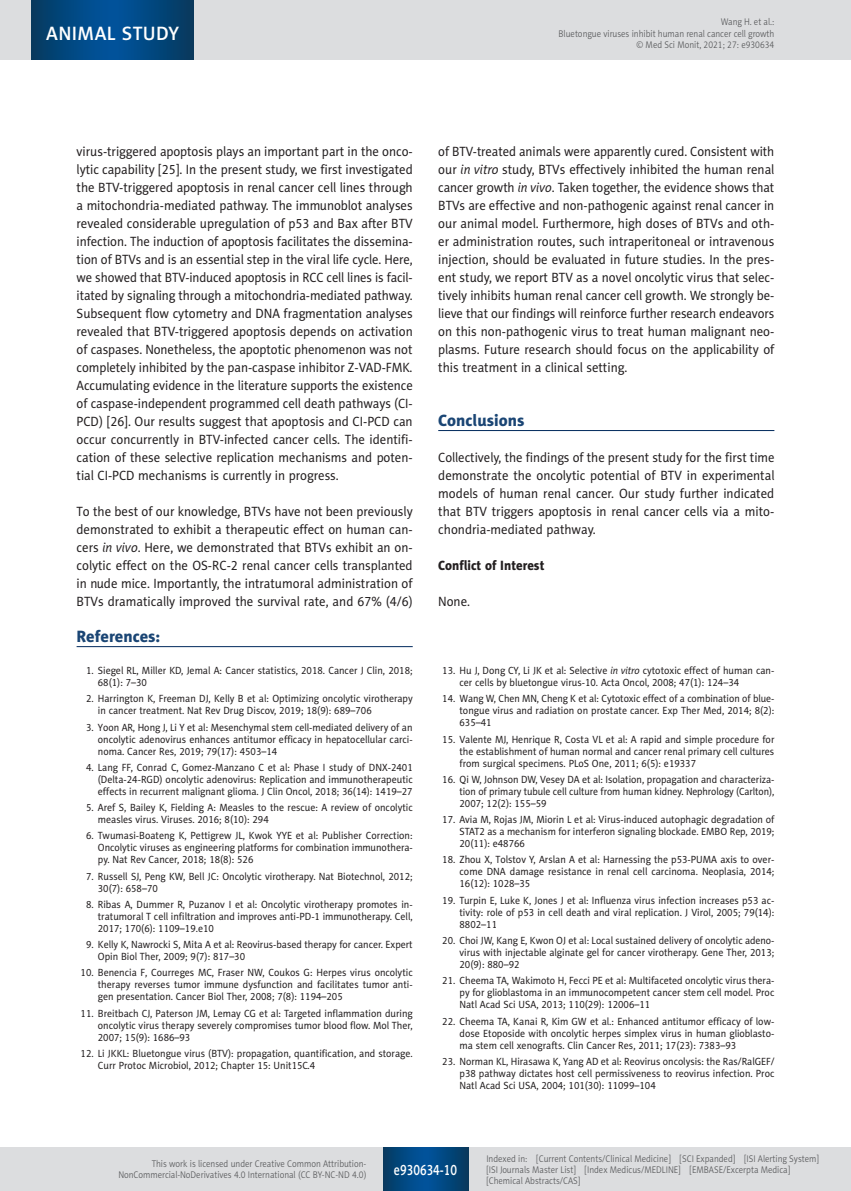
<style>
.page{position:relative;width:851px;height:1191px;background:#fff}
.page>*{position:absolute;margin:0;border:0;box-sizing:border-box;transform-origin:0 0}
.t1{font:19.5px "Naomi Sans EFN Medium";letter-spacing:.015em;color:#fff}
.MSM_Headline_1{font:16.5px "Naomi Sans EFN Heavy";color:#1a4574}
.MSM_Referencje_Tytul{font:16.5px "Naomi Sans EFN Heavy";color:#1a4574}
.t2{font:15px "Naomi Sans EFN Medium";color:#fff;scale:.8 1}
.MSM_Body{font:13.5px/18px "Naomi Sans EFN";color:#231f20;text-align:justify;scale:.95 1}
.MSM_Body-2{font:13.5px/18px "Naomi Sans EFN";color:#231f20;text-align:justify;scale:.94 1}
.MSM_Headline_2{font:13.5px "Naomi Sans EFN Heavy";color:#231f20;scale:.95 1}
.MSM_Referencje_punkt{font:10.5px/12px "Naomi Sans EFN";color:#231f20;text-align:justify;scale:.95 1}
.MSM_Referencje_punkt-2{font:10.5px/12px "Naomi Sans EFN";color:#231f20;text-align:justify;scale:.94 1}
.t3{font:9.75px/11.2px "Naomi Sans EFN Light";color:#57585a;text-align:right;scale:.9 1}
.s1{font-style:italic}
</style>
<div class="page">
<hr style="left:438px;top:430px;width:336px;height:1px;background:#00295c">
<hr style="left:77px;top:646px;width:335px;height:1px;background:#00295c">
<div style="left:0;top:1148px;width:850px;height:43px;background:#dcdddf"></div>
<svg style="left:383px;top:1147px;width:85px;height:43px;background:#02477e"></svg>
<div style="left:0;top:0;width:850px;height:60px;background:#dcdddf"></div>
<hr style="left:850px;top:0;width:1px;height:60px;background:#dcdddf">
<svg style="left:32px;top:0;width:161px;height:60px;background:#02477f"></svg>
<h1 class="t1" style="left:46px;top:22px;width:134px">ANIMAL STUDY</h1>
<p class="t3" style="left:558px;top:16px;width:241px">Wang H. et al.:<br>Bluetongue viruses inhibit human renal cancer cell growth © Med Sci Monit, 2021; 27: e930634</p>
<p class="MSM_Body" style="left:77px;top:142px;width:355px">virus-triggered apoptosis plays an important part in the onco&shy;lytic capability [25]. In the present study, we first investigated the BTV-triggered apoptosis in renal cancer cell lines through a mitochondria-mediated pathway. The immunoblot analyses revealed considerable upregulation of p53 and Bax after BTV infection. The induction of apoptosis facilitates the dissemina&shy;tion of BTVs and is an essential step in the viral life cycle. Here, we showed that BTV-induced apoptosis in RCC cell lines is facil&shy;itated by signaling through a mitochondria-mediated pathway.<br>Subsequent flow cytometry and DNA fragmentation analyses revealed that BTV-triggered apoptosis depends on activation of caspases. Nonetheless, the apoptotic phenomenon was not completely inhibited by the pan-caspase inhibitor Z-VAD-FMK.<br>Accumulating evidence in the literature supports the existence of caspase-independent programmed cell death pathways (CI-PCD) [26]. Our results suggest that apoptosis and CI-PCD can occur concurrently in BTV-infected cancer cells. The identifi&shy;cation of these selective replication mechanisms and poten&shy;tial CI-PCD mechanisms is currently in progress.</p>
<p class="MSM_Body" style="left:77px;top:502px;width:355px">To the best of our knowledge, BTVs have not been previously demonstrated to exhibit a therapeutic effect on human can&shy;cers <span class="s1">in vivo</span>. Here, we demonstrated that BTVs exhibit an on&shy;colytic effect on the OS-RC-2 renal cancer cells transplanted in nude mice. Importantly, the intratumoral administration of BTVs dramatically improved the survival rate, and 67% (4/6)</p>
<p class="MSM_Referencje_Tytul" style="left:77px;top:626px;width:85px">References:</p>
<p class="MSM_Referencje_punkt" style="left:98px;top:664px;width:333px;text-indent:-12px">1. Siegel RL, Miller KD, Jemal A: Cancer statistics, 2018. Cancer J Clin, 2018;<br>68(1): 7–30</p>
<p class="MSM_Referencje_punkt" style="left:98px;top:693px;width:333px;text-indent:-12px">2. Harrington K, Freeman DJ, Kelly B et al: Optimizing oncolytic virotherapy in cancer treatment. Nat Rev Drug Discov, 2019; 18(9): 689–706</p>
<p class="MSM_Referencje_punkt" style="left:98px;top:721px;width:333px;text-indent:-12px">3. Yoon AR, Hong J, Li Y et al: Mesenchymal stem cell-mediated delivery of an oncolytic adenovirus enhances antitumor efficacy in hepatocellular carci&shy;noma. Cancer Res, 2019; 79(17): 4503–14</p>
<p class="MSM_Referencje_punkt" style="left:98px;top:761px;width:333px;text-indent:-12px">4. Lang FF, Conrad C, Gomez-Manzano C et al: Phase I study of DNX-2401 (Delta-24-RGD) oncolytic adenovirus: Replication and immunotherapeutic effects in recurrent malignant glioma. J Clin Oncol, 2018; 36(14): 1419–27</p>
<p class="MSM_Referencje_punkt" style="left:98px;top:801px;width:333px;text-indent:-12px">5. Aref S, Bailey K, Fielding A: Measles to the rescue: A review of oncolytic measles virus. Viruses. 2016; 8(10): 294</p>
<p class="MSM_Referencje_punkt" style="left:98px;top:830px;width:333px;text-indent:-12px">6. Twumasi-Boateng K, Pettigrew JL, Kwok YYE et al: Publisher Correction:<br>Oncolytic viruses as engineering platforms for combination immunothera&shy;py. Nat Rev Cancer, 2018; 18(8): 526</p>
<p class="MSM_Referencje_punkt" style="left:98px;top:870px;width:333px;text-indent:-12px">7. Russell SJ, Peng KW, Bell JC: Oncolytic virotherapy. Nat Biotechnol, 2012;<br>30(7): 658–70</p>
<p class="MSM_Referencje_punkt" style="left:98px;top:898px;width:333px;text-indent:-12px">8. Ribas A, Dummer R, Puzanov I et al: Oncolytic virotherapy promotes in&shy;tratumoral T cell infiltration and improves anti-PD-1 immunotherapy. Cell, 2017; 170(6): 1109–19.e10</p>
<p class="MSM_Referencje_punkt" style="left:98px;top:938px;width:333px;text-indent:-12px">9. Kelly K, Nawrocki S, Mita A et al: Reovirus-based therapy for cancer. Expert<br>Opin Biol Ther, 2009; 9(7): 817–30</p>
<p class="MSM_Referencje_punkt" style="left:98px;top:967px;width:333px;text-indent:-17px">10. Benencia F, Courreges MC, Fraser NW, Coukos G: Herpes virus oncolytic therapy reverses tumor immune dysfunction and facilitates tumor anti&shy;gen presentation. Cancer Biol Ther, 2008; 7(8): 1194–205</p>
<p class="MSM_Referencje_punkt" style="left:98px;top:1007px;width:333px;text-indent:-17px">11. Breitbach CJ, Paterson JM, Lemay CG et al: Targeted inflammation during oncolytic virus therapy severely compromises tumor blood flow. Mol Ther, 2007; 15(9): 1686–93</p>
<p class="MSM_Referencje_punkt" style="left:98px;top:1047px;width:333px;text-indent:-17px">12. Li JKKL: Bluetongue virus (BTV): propagation, quantification, and storage.<br>Curr Protoc Microbiol, 2012; Chapter 15: Unit15C.4</p>
<p class="MSM_Body-2" style="left:438px;top:142px;width:359px">of BTV-treated animals were apparently cured. Consistent with our <span class="s1">in vitro</span> study, BTVs effectively inhibited the human renal cancer growth <span class="s1">in vivo</span>. Taken together, the evidence shows that BTVs are effective and non-pathogenic against renal cancer in our animal model. Furthermore, high doses of BTVs and oth&shy;er administration routes, such intraperitoneal or intravenous injection, should be evaluated in future studies. In the pres&shy;ent study, we report BTV as a novel oncolytic virus that selec&shy;tively inhibits human renal cancer cell growth. We strongly be&shy;lieve that our findings will reinforce further research endeavors on this non-pathogenic virus to treat human malignant neo&shy;plasms. Future research should focus on the applicability of this treatment in a clinical setting.</p>
<p class="MSM_Headline_1" style="left:438px;top:410px;width:88px">Conclusions</p>
<p class="MSM_Body-2" style="left:438px;top:448px;width:359px">Collectively, the findings of the present study for the first time demonstrate the oncolytic potential of BTV in experimental models of human renal cancer. Our study further indicated that BTV triggers apoptosis in renal cancer cells via a mito&shy;chondria-mediated pathway.</p>
<p class="MSM_Headline_2" style="left:438px;top:557px;width:113px">Conflict of Interest</p>
<p class="MSM_Body" style="left:438px;top:592px;width:35px">None.</p>
<p class="MSM_Referencje_punkt" style="left:459px;top:664px;width:333px;text-indent:-17px">13. Hu J, Dong CY, Li JK et al: Selective <span class="s1">in vitro</span> cytotoxic effect of human can&shy;cer cells by bluetongue virus-10. Acta Oncol, 2008; 47(1): 124–34</p>
<p class="MSM_Referencje_punkt-2" style="left:459px;top:693px;width:336px;text-indent:-17px">14. Wang W, Chen MN, Cheng K et al: Cytotoxic effect of a combination of blue&shy;tongue virus and radiation on prostate cancer. Exp Ther Med, 2014; 8(2):<br>635–41</p>
<p class="MSM_Referencje_punkt" style="left:459px;top:733px;width:333px;text-indent:-17px">15. Valente MJ, Henrique R, Costa VL et al: A rapid and simple procedure for the establishment of human normal and cancer renal primary cell cultures from surgical specimens. PLoS One, 2011; 6(5): e19337</p>
<p class="MSM_Referencje_punkt" style="left:459px;top:773px;width:333px;text-indent:-17px">16. Qi W, Johnson DW, Vesey DA et al: Isolation, propagation and characteriza&shy;tion of primary tubule cell culture from human kidney. Nephrology (Carlton), 2007; 12(2): 155–59</p>
<p class="MSM_Referencje_punkt" style="left:459px;top:813px;width:333px;text-indent:-17px">17. Avia M, Rojas JM, Miorin L et al: Virus-induced autophagic degradation of STAT2 as a mechanism for interferon signaling blockade. EMBO Rep, 2019; 20(11): e48766</p>
<p class="MSM_Referencje_punkt" style="left:459px;top:854px;width:333px;text-indent:-17px">18. Zhou X, Tolstov Y, Arslan A et al: Harnessing the p53-PUMA axis to over&shy;come DNA damage resistance in renal cell carcinoma. Neoplasia, 2014; 16(12): 1028–35</p>
<p class="MSM_Referencje_punkt" style="left:459px;top:894px;width:333px;text-indent:-17px">19. Turpin E, Luke K, Jones J et al: Influenza virus infection increases p53 ac&shy;tivity: role of p53 in cell death and viral replication. J Virol, 2005; 79(14):<br>8802–11</p>
<p class="MSM_Referencje_punkt-2" style="left:459px;top:934px;width:336px;text-indent:-17px">20. Choi JW, Kang E, Kwon OJ et al: Local sustained delivery of oncolytic adeno&shy;virus with injectable alginate gel for cancer virotherapy. Gene Ther, 2013; 20(9): 880–92</p>
<p class="MSM_Referencje_punkt" style="left:459px;top:974px;width:333px;text-indent:-17px">21. Cheema TA, Wakimoto H, Fecci PE et al: Multifaceted oncolytic virus thera&shy;py for glioblastoma in an immunocompetent cancer stem cell model. Proc Natl Acad Sci USA, 2013; 110(29): 12006–11</p>
<p class="MSM_Referencje_punkt" style="left:459px;top:1015px;width:333px;text-indent:-17px">22. Cheema TA, Kanai R, Kim GW et al.: Enhanced antitumor efficacy of low&shy;dose Etoposide with oncolytic herpes simplex virus in human glioblasto&shy;ma stem cell xenografts. Clin Cancer Res, 2011; 17(23): 7383–93</p>
<p class="MSM_Referencje_punkt-2" style="left:459px;top:1055px;width:336px;text-indent:-17px">23. Norman KL, Hirasawa K, Yang AD et al: Reovirus oncolysis: the Ras/RalGEF/ p38 pathway dictates host cell permissiveness to reovirus infection. Proc Natl Acad Sci USA, 2004; 101(30): 11099–104</p>
<p class="t3" style="left:118px;top:1158px;width:277px">This work is licensed under Creative Common Attribution-<br>NonCommercial-NoDerivatives 4.0 International (CC BY-NC-ND 4.0)</p>
<h3 class="t2" style="left:394px;top:1160px;width:81px">e930634-10</h3>
<p class="t3" style="left:486px;top:1152px;width:371px;text-align:left">Indexed in: [Current Contents/Clinical Medicine] [SCI Expanded] [ISI Alerting System] [ISI Journals Master List] [Index Medicus/MEDLINE] [EMBASE/Excerpta Medica] [Chemical Abstracts/CAS]</p>
</div>
